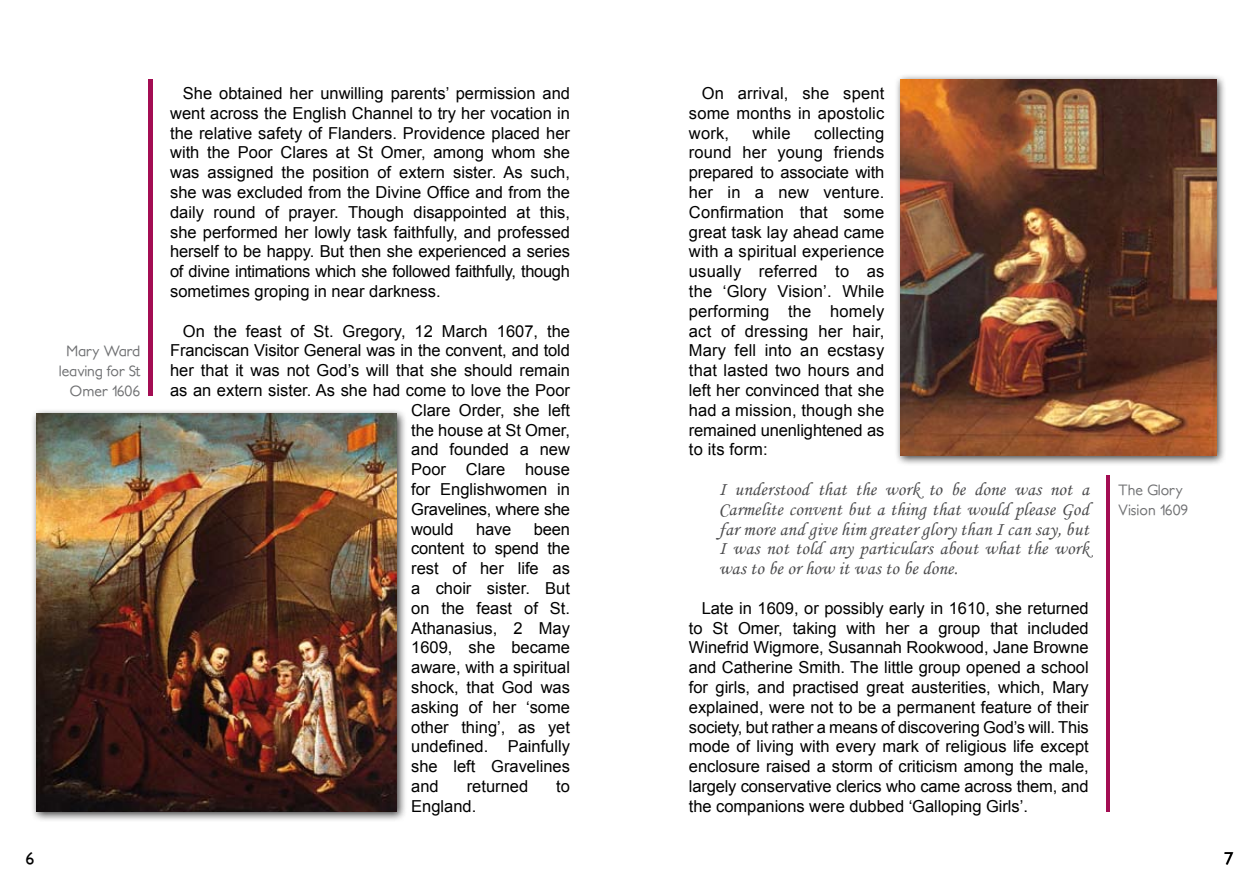
<style>
.page{position:relative;width:1259px;height:893px;background:#fff}
.page>*{position:absolute;margin:0;border:0;box-sizing:border-box;transform-origin:0 0}
.t1{font:18.75px/19.8px "Monotype Corsiva";letter-spacing:.01em;color:#4b4b4d;text-align:justify}
.t2{font:16.5px/19.8px "Arial";color:#000;text-align:justify}
.t3{font:16.5px "Arial";letter-spacing:-.02em;color:#000}
.t4{font:700 16.5px "Petita";color:#000}
.t5{font:500 15px/19.8px "Petita";color:#707173;text-align:right}
</style>
<div class="page">
<hr style="left:1106px;top:475px;width:3px;height:337px;background:#a30d53">
<hr style="left:149px;top:79px;width:4px;height:317px;background:#a30d53">
<div style="left:30px;top:408px;width:383px;height:421px;background:#000;opacity:.75"></div>
<img style="left:36px;top:414px;width:361px;height:398px">
<div style="left:894px;top:73px;width:339px;height:400px;background:#000;opacity:.75"></div>
<img style="left:900px;top:79px;width:316px;height:376px">
<p class="t5" style="left:59px;top:342px;width:83px">Mary Ward leaving for St<br>Omer 1606</p>
<p class="t2" style="left:170px;top:83px;width:401px;text-indent:13px">She obtained her unwilling parents’ permission and went across the English Channel to try her vocation in the relative safety of Flanders. Providence placed her with the Poor Clares at St Omer, among whom she was assigned the position of extern sister. As such, she was excluded from the Divine Office and from the daily round of prayer. Though disappointed at this, she performed her lowly task faithfully, and professed herself to be happy. But then she experienced a series of divine intimations which she followed faithfully, though sometimes groping in near darkness.</p>
<p class="t2" style="left:183px;top:321px;width:389px">On the feast of St. Gregory, 12 March 1607, the</p>
<p class="t2" style="left:170px;top:341px;width:401px">Franciscan Visitor General was in the convent, and told</p>
<p class="t2" style="left:170px;top:361px;width:401px">her that it was not God’s will that she should remain</p>
<p class="t2" style="left:170px;top:380px;width:401px">as an extern sister. As she had come to love the Poor</p>
<p class="t2" style="left:411px;top:400px;width:160px">Clare Order, she left</p>
<p class="t2" style="left:411px;top:420px;width:160px">the house at St Omer,</p>
<p class="t2" style="left:411px;top:440px;width:160px">and founded a new</p>
<p class="t2" style="left:411px;top:460px;width:160px">Poor Clare house</p>
<p class="t2" style="left:411px;top:479px;width:160px">for Englishwomen in</p>
<p class="t3" style="left:411px;top:500px;width:160px">Gravelines, where she</p>
<p class="t2" style="left:411px;top:519px;width:44px">would</p>
<p class="t2" style="left:476px;top:519px;width:37px">have</p>
<p class="t2" style="left:411px;top:519px;width:160px;text-indent:123px">been content to spend the rest of her life as a choir sister. But on the feast of St.<br>Athanasius, 2 May 1609, she became aware, with a spiritual shock, that God was asking of her ‘some other thing’, as yet undefined. Painfully she left Gravelines and</p>
<p class="t2" style="left:467px;top:776px;width:63px">returned</p>
<p class="t2" style="left:556px;top:776px;width:15px">to</p>
<p class="t2" style="left:411px;top:796px;width:67px">England.</p>
<p class="t2" style="left:689px;top:83px;width:197px;text-indent:13px">On arrival, she spent some months in apostolic work,</p>
<p class="t2" style="left:689px;top:123px;width:197px;text-indent:125px">collecting round her young friends prepared to associate with her in a new venture.<br>Confirmation that some great task lay ahead came with a spiritual experience usually referred to as the ‘Glory Vision’. While performing the homely act of dressing her hair, Mary fell into an ecstasy that lasted two hours and left her convinced that she had a mission, though she remained unenlightened as to its form:</p>
<p class="t1" style="left:718px;top:479px;width:372px">I understood that the work to be done was not a Carmelite convent but a thing that would please God far more and give him greater glory than I can say, but I was not told any particulars about what the work was to be or how it was to be done.</p>
<p class="t2" style="left:689px;top:598px;width:401px;text-indent:13px">Late in 1609, or possibly early in 1610, she returned to St Omer, taking with her a group that included Winefrid Wigmore, Susannah Rookwood, Jane Browne and Catherine Smith. The little group opened a school for girls, and practised great austerities, which, Mary explained, were not to be a permanent feature of their society, but rather a means of discovering God’s will. This mode of living with every mark of religious life except enclosure raised a storm of criticism among the male, largely conservative clerics who came across them, and the companions were dubbed ‘Galloping Girls’.</p>
<p class="t2" style="left:752px;top:123px;width:40px">while</p>
<p class="t5" style="left:1118px;top:480px;width:71px;text-align:left">The Glory<br>Vision 1609</p>
<p class="t4" style="left:26px;top:848px;width:11px">6</p>
<p class="t4" style="left:1224px;top:848px;width:11px">7</p>
</div>
